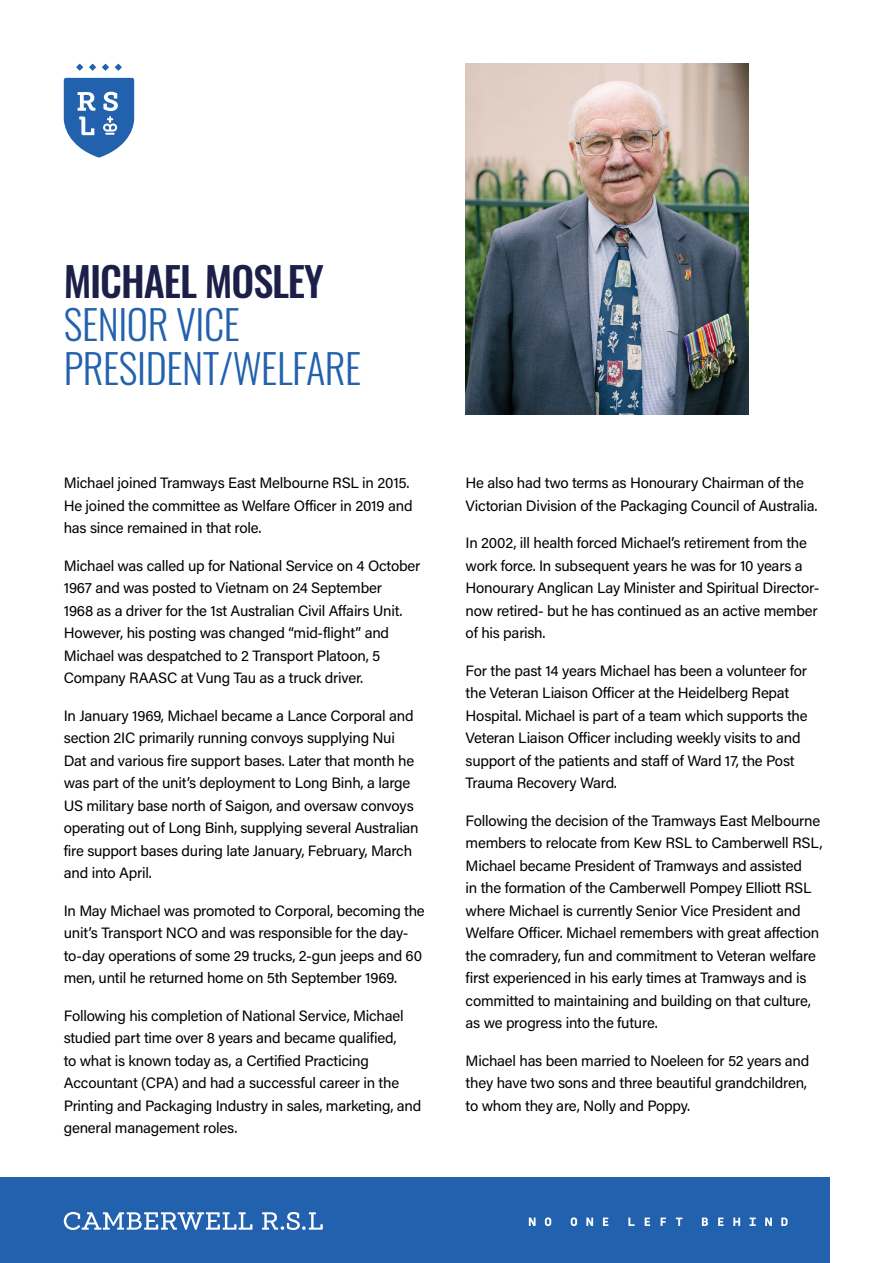
<style>
.page{position:relative;width:893px;height:1263px;background:#fff}
.page>*{position:absolute;margin:0;border:0;box-sizing:border-box;transform-origin:0 0}
.t1{font:300 40.5px/43.5px "Oswald";letter-spacing:-.01em;color:#2261ae}
.t2{font:500 40.5px "Oswald";letter-spacing:-.025em;color:#1c1f48}
.t3{font:15px/22.5px "Acumin Pro";letter-spacing:-.015em;color:#000}
</style>
<div class="page">
<svg style="left:64px;top:78px;width:70px;height:79px"></svg>
<svg style="left:76px;top:64px;width:7px;height:7px"></svg>
<svg style="left:89px;top:64px;width:7px;height:7px"></svg>
<svg style="left:102px;top:64px;width:7px;height:7px"></svg>
<svg style="left:115px;top:64px;width:7px;height:7px"></svg>
<div style="left:0;top:1178px;width:829px;height:85px;background:#2261ae"></div>
<svg style="left:64px;top:1212px;width:259px;height:18px"></svg>
<svg style="left:529px;top:1217px;width:258px;height:9px"></svg>
<img style="left:466px;top:64px;width:283px;height:351px">
<h1 class="t2" style="left:64px;top:245px;width:262px">MICHAEL MOSLEY</h1>
<h1 class="t1" style="left:64px;top:299px;width:299px">SENIOR VICE<br>PRESIDENT/WELFARE</h1>
<p class="t3" style="left:64px;top:471px;width:350px">Michael joined Tramways East Melbourne RSL in 2015.<br>He joined the committee as Welfare Officer in 2019 and has since remained in that role.</p>
<p class="t3" style="left:64px;top:554px;width:358px">Michael was called up for National Service on 4 October 1967 and was posted to Vietnam on 24 September<br>1968 as a driver for the 1st Australian Civil Affairs Unit.<br>However, his posting was changed “mid-flight” and Michael was despatched to 2 Transport Platoon, 5<br>Company RAASC at Vung Tau as a truck driver.</p>
<p class="t3" style="left:64px;top:704px;width:356px">In January 1969, Michael became a Lance Corporal and section 2IC primarily running convoys supplying Nui Dat and various fire support bases. Later that month he was part of the unit’s deployment to Long Binh, a large US military base north of Saigon, and oversaw convoys operating out of Long Binh, supplying several Australian fire support bases during late January, February, March and into April.</p>
<p class="t3" style="left:64px;top:899px;width:363px">In May Michael was promoted to Corporal, becoming the unit’s Transport NCO and was responsible for the day&shy;to-day operations of some 29 trucks, 2-gun jeeps and 60 men, until he returned home on 5th September 1969.</p>
<p class="t3" style="left:64px;top:1004px;width:359px">Following his completion of National Service, Michael studied part time over 8 years and became qualified,<br>to what is known today as, a Certified Practicing Accountant (CPA) and had a successful career in the Printing and Packaging Industry in sales, marketing, and general management roles.</p>
<p class="t3" style="left:466px;top:471px;width:353px">He also had two terms as Honourary Chairman of the<br>Victorian Division of the Packaging Council of Australia.</p>
<p class="t3" style="left:466px;top:531px;width:355px">In 2002, ill health forced Michael’s retirement from the work force. In subsequent years he was for 10 years a Honourary Anglican Lay Minister and Spiritual Director&shy;now retired- but he has continued as an active member of his parish.</p>
<p class="t3" style="left:466px;top:659px;width:344px">For the past 14 years Michael has been a volunteer for the Veteran Liaison Officer at the Heidelberg Repat Hospital. Michael is part of a team which supports the Veteran Liaison Officer including weekly visits to and support of the patients and staff of Ward 17, the Post Trauma Recovery Ward.</p>
<p class="t3" style="left:466px;top:809px;width:358px">Following the decision of the Tramways East Melbourne members to relocate from Kew RSL to Camberwell RSL, Michael became President of Tramways and assisted<br>in the formation of the Camberwell Pompey Elliott RSL where Michael is currently Senior Vice President and Welfare Officer. Michael remembers with great affection the comradery, fun and commitment to Veteran welfare first experienced in his early times at Tramways and is committed to maintaining and building on that culture, as we progress into the future.</p>
<p class="t3" style="left:466px;top:1049px;width:345px">Michael has been married to Noeleen for 52 years and they have two sons and three beautiful grandchildren, to whom they are, Nolly and Poppy.</p>
</div>
